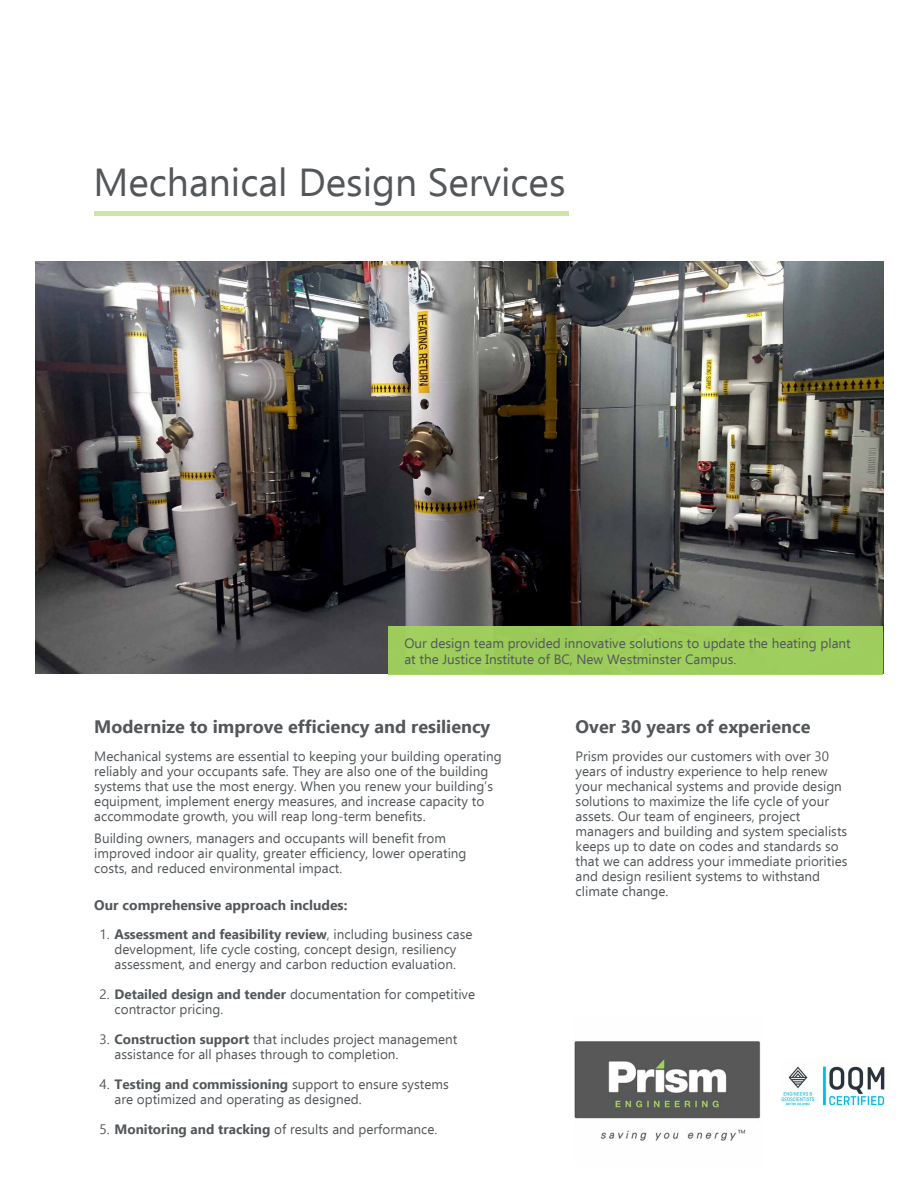
<style>
.page{position:relative;width:918px;height:1188px;background:#fff}
.page>*{position:absolute;margin:0;border:0;box-sizing:border-box;transform-origin:0 0}
.t1{font:39px "Ebrima";color:#53575a}
.t2{font:700 18px "Ebrima";color:#53575a}
.t3{font:700 13.8px "Ebrima";color:#53575a}
.t4{font:13.5px/15px "Ebrima";color:#53575a}
.s1{font-weight:700}
</style>
<div class="page">
<img style="left:36px;top:262px;width:847px;height:412px">
<div style="left:94px;top:211px;width:474px;height:5px;background:#d0e4a6"></div>
<div style="left:389px;top:626px;width:494px;height:49px;background:#9ecd5d"></div>
<img style="left:781px;top:1066px;width:104px;height:40px">
<img style="left:575px;top:1041px;width:186px;height:100px">
<h1 class="t1" style="left:94px;top:154px;width:474px">Mechanical Design Services</h1>
<p class="t4" style="left:404px;top:635px;width:448px;line-height:16.2px">Our design team provided innovative solutions to update the heating plant at the Justice Institute of BC, New Westminster Campus.</p>
<h2 class="t2" style="left:94px;top:713px;width:398px">Modernize to improve efficiency and resiliency</h2>
<p class="t4" style="left:94px;top:749px;width:409px">Mechanical systems are essential to keeping your building operating reliably and your occupants safe. They are also one of the building systems that use the most energy. When you renew your building’s equipment, implement energy measures, and increase capacity to accommodate growth, you will reap long-term benefits.</p>
<p class="t4" style="left:94px;top:831px;width:374px">Building owners, managers and occupants will benefit from improved indoor air quality, greater efficiency, lower operating costs, and reduced environmental impact.</p>
<p class="t3" style="left:94px;top:895px;width:255px">Our comprehensive approach includes:</p>
<p class="t4" style="left:100px;top:926px;width:374px;text-align:center">1. <span class="s1">Assessment and feasibility review</span>, including business case development, life cycle costing, concept design, resiliency assessment, and energy and carbon reduction evaluation.</p>
<p class="t4" style="left:115px;top:986px;width:362px;text-indent:-15px">2. <span class="s1">Detailed design and tender</span> documentation for competitive contractor pricing.</p>
<p class="t4" style="left:115px;top:1031px;width:344px;text-indent:-15px">3. <span class="s1">Construction support</span> that includes project management assistance for all phases through to completion.</p>
<p class="t4" style="left:115px;top:1076px;width:336px;text-indent:-15px">4. <span class="s1">Testing and commissioning</span> support to ensure systems are optimized and operating as designed.</p>
<p class="t4" style="left:100px;top:1121px;width:339px">5. <span class="s1">Monitoring and tracking</span> of results and performance.</p>
<h2 class="t2" style="left:576px;top:713px;width:236px">Over 30 years of experience</h2>
<p class="t4" style="left:576px;top:749px;width:273px">Prism provides our customers with over 30 years of industry experience to help renew your mechanical systems and provide design solutions to maximize the life cycle of your assets. Our team of engineers, project managers and building and system specialists keeps up to date on codes and standards so that we can address your immediate priorities and design resilient systems to withstand climate change.</p>
</div>
